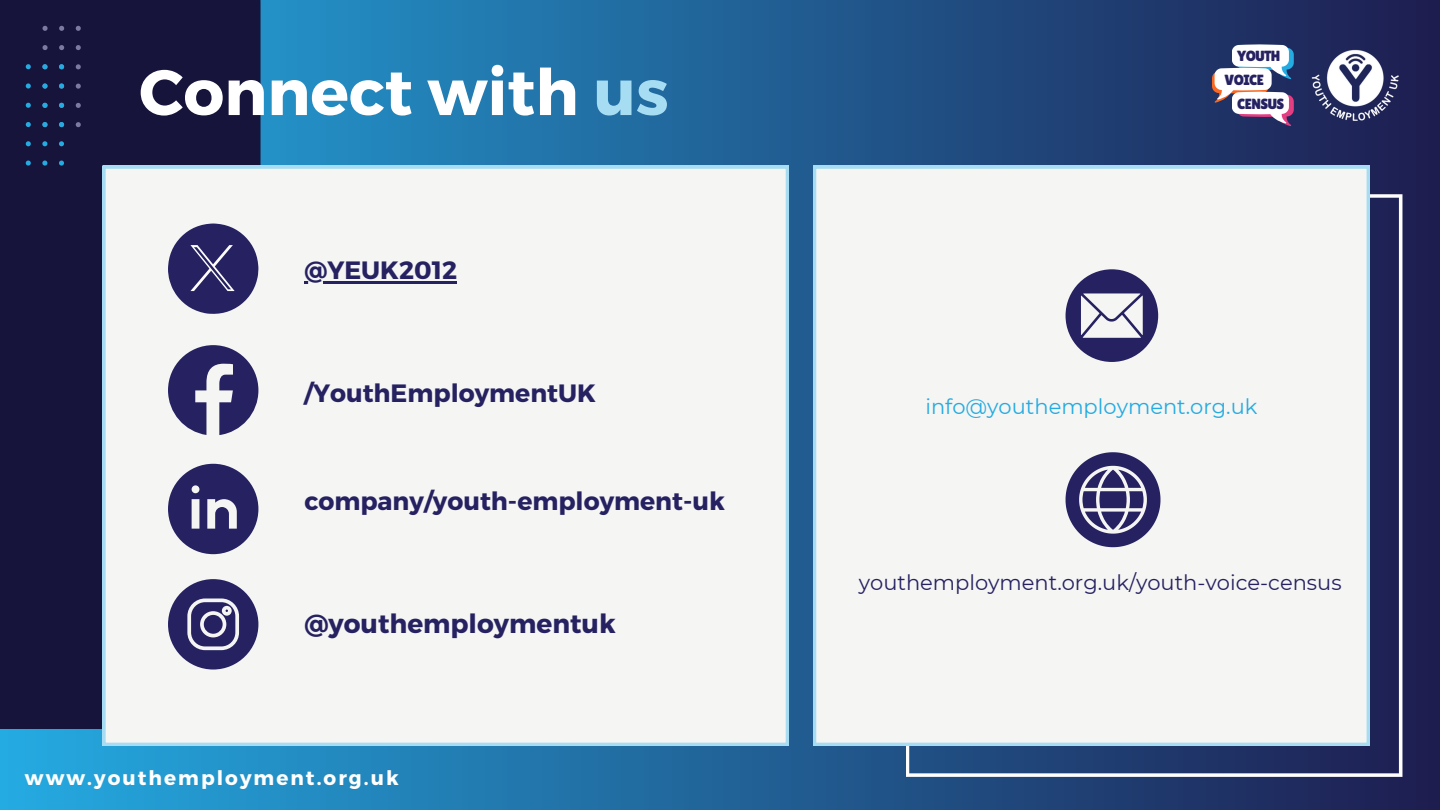
<style>
.page{position:relative;width:1440px;height:810px;background:#fff}
.page>*{position:absolute;margin:0;border:0;box-sizing:border-box;transform-origin:0 0}
.t1{font:700 64px "Montserrat";color:#fff}
.t2{font:700 26.4px "Montserrat";color:#262262}
.t3{font:700 25.1px "Montserrat";color:#262262}
.t4{font:21px "Montserrat";color:#262262}
.t5{font:21px "Montserrat";color:#24abe2}
.t6{font:700 20px "Montserrat";letter-spacing:.1em;color:#fff}
.t7{font:14.7px/23.5px "Lilita One";letter-spacing:-.04em;color:#262262}
.s1{color:#a7ddf3}
</style>
<div class="page">
<div style="left:0;top:0;width:1440px;height:810px;background:linear-gradient(to right,#24abe2,#1e1d50)"></div>
<img style="left:1307px;top:44px;width:95px;height:83px">
<svg style="left:1212px;top:44px;width:82px;height:82px"></svg>
<div style="left:0;top:0;width:261px;height:729px;background:#17143b"></div>
<svg style="left:43px;top:45px;width:5px;height:5px"></svg>
<svg style="left:43px;top:26px;width:5px;height:5px"></svg>
<svg style="left:59px;top:45px;width:5px;height:5px"></svg>
<svg style="left:59px;top:26px;width:5px;height:5px"></svg>
<svg style="left:76px;top:122px;width:5px;height:5px"></svg>
<svg style="left:76px;top:103px;width:5px;height:5px"></svg>
<svg style="left:76px;top:84px;width:5px;height:5px"></svg>
<svg style="left:76px;top:64px;width:5px;height:5px"></svg>
<svg style="left:76px;top:45px;width:5px;height:5px"></svg>
<svg style="left:76px;top:26px;width:5px;height:5px"></svg>
<svg style="left:26px;top:161px;width:5px;height:4px"></svg>
<svg style="left:26px;top:141px;width:5px;height:5px"></svg>
<svg style="left:26px;top:122px;width:5px;height:5px"></svg>
<svg style="left:26px;top:103px;width:5px;height:5px"></svg>
<svg style="left:26px;top:83px;width:5px;height:6px"></svg>
<svg style="left:26px;top:64px;width:5px;height:5px"></svg>
<svg style="left:42px;top:161px;width:5px;height:4px"></svg>
<svg style="left:42px;top:141px;width:5px;height:5px"></svg>
<svg style="left:42px;top:122px;width:6px;height:5px"></svg>
<svg style="left:42px;top:103px;width:6px;height:5px"></svg>
<svg style="left:42px;top:83px;width:6px;height:6px"></svg>
<svg style="left:42px;top:64px;width:6px;height:5px"></svg>
<svg style="left:59px;top:161px;width:5px;height:4px"></svg>
<svg style="left:59px;top:141px;width:5px;height:5px"></svg>
<svg style="left:59px;top:122px;width:5px;height:5px"></svg>
<svg style="left:59px;top:103px;width:5px;height:5px"></svg>
<svg style="left:59px;top:83px;width:5px;height:6px"></svg>
<svg style="left:59px;top:64px;width:5px;height:5px"></svg>
<svg style="left:906px;top:194px;width:496px;height:583px;background:#2c3969"></svg>
<div style="left:103px;top:166px;width:686px;height:580px;background:#f5f5f3"></div>
<div style="left:813px;top:166px;width:557px;height:580px;background:#f5f5f3"></div>
<svg style="left:168px;top:579px;width:90px;height:91px"></svg>
<svg style="left:168px;top:345px;width:90px;height:90px"></svg>
<svg style="left:168px;top:224px;width:90px;height:91px"></svg>
<svg style="left:168px;top:464px;width:90px;height:90px"></svg>
<svg style="left:1066px;top:452px;width:95px;height:95px"></svg>
<svg style="left:1066px;top:269px;width:92px;height:93px"></svg>
<hr style="left:304px;top:282px;width:153px;height:2px;background:#262262">
<h1 class="t1" style="left:139px;top:51px;width:531px">Connect with <span class="s1">us</span></h1>
<p class="t3" style="left:304px;top:254px;width:154px">@YEUK2012</p>
<p class="t3" style="left:304px;top:377px;width:293px">/YouthEmploymentUK</p>
<p class="t3" style="left:304px;top:484px;width:422px">company/youth-employment-uk</p>
<p class="t2" style="left:304px;top:607px;width:313px">@youthemploymentuk</p>
<p class="t6" style="left:25px;top:765px;width:375px">www.youthemployment.org.uk</p>
<p class="t7" style="left:1225px;top:44px;width:57px;text-indent:13px">YOUTH<br>VOICE</p>
<p class="t7" style="left:1237px;top:92px;width:49px">CENSUS</p>
<p class="t5" style="left:925px;top:393px;width:334px">info@youthemployment.org.uk</p>
<p class="t4" style="left:859px;top:570px;width:484px">youthemployment.org.uk/youth-voice-census</p>
</div>
